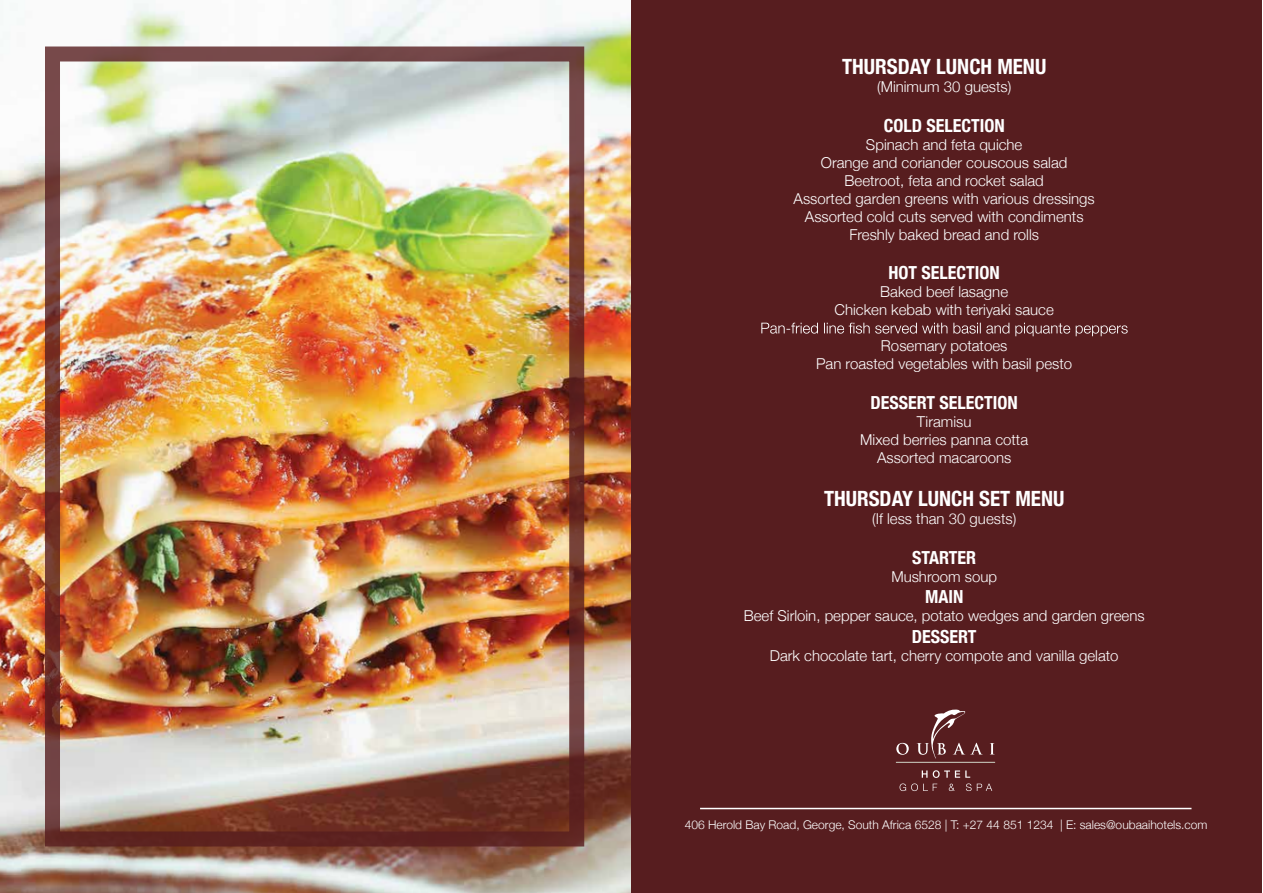
<style>
.page{position:relative;width:1263px;height:893px;background:#fff}
.page>*{position:absolute;margin:0;border:0;box-sizing:border-box;transform-origin:0 0}
.t1{font:700 condensed 21px "Helvetica Neue";color:#fff}
.t2{font:700 condensed 18px "Helvetica Neue";color:#fff}
.t3{font:300 15px/18px "Helvetica Neue";color:#fff;text-align:center}
.t4{font:300 12px "Helvetica Neue";color:#fff}
</style>
<div class="page">
<img style="left:0;top:0;width:631px;height:893px">
<div style="left:631px;top:0;width:630px;height:893px;background:#571d1f"></div>
<div style="left:45px;top:46px;width:539px;height:800px;border:15px solid #571d1f"></div>
<hr style="left:700px;top:808px;width:491px;height:1px;background:#fff">
<svg style="left:977px;top:784px;width:15px;height:7px"></svg>
<svg style="left:899px;top:770px;width:72px;height:21px"></svg>
<svg style="left:896px;top:743px;width:13px;height:12px"></svg>
<svg style="left:990px;top:743px;width:5px;height:11px"></svg>
<div style="left:896px;top:762px;width:99px;height:1px;border:1px solid #bab4a9"></div>
<svg style="left:917px;top:709px;width:66px;height:49px"></svg>
<svg style="left:761px;top:323px;width:367px;height:13px"></svg>
<h1 class="t1" style="left:842px;top:49px;width:206px">THURSDAY LUNCH MENU</h1>
<p class="t3" style="left:877px;top:77px;width:136px">(Minimum 30 guests)</p>
<p class="t2" style="left:884px;top:110px;width:122px">COLD SELECTION</p>
<p class="t3" style="left:794px;top:134px;width:303px">Spinach and feta quiche<br>Orange and coriander couscous salad Beetroot, feta and rocket salad<br>Assorted garden greens with various dressings Assorted cold cuts served with condiments Freshly baked bread and rolls</p>
<p class="t2" style="left:888px;top:258px;width:113px">HOT SELECTION</p>
<p class="t3" style="left:834px;top:282px;width:221px">Baked beef lasagne<br>Chicken kebab with teriyaki sauce</p>
<p class="t3" style="left:816px;top:336px;width:258px">Rosemary potatoes<br>Pan roasted vegetables with basil pesto</p>
<p class="t2" style="left:870px;top:388px;width:149px">DESSERT SELECTION</p>
<p class="t3" style="left:860px;top:412px;width:169px">Tiramisu<br>Mixed berries panna cotta<br>Assorted macaroons</p>
<h1 class="t1" style="left:824px;top:481px;width:242px">THURSDAY LUNCH SET MENU</h1>
<p class="t3" style="left:872px;top:509px;width:146px">(If less than 30 guests)</p>
<p class="t2" style="left:912px;top:542px;width:66px">STARTER</p>
<p class="t3" style="left:891px;top:566px;width:107px">Mushroom soup</p>
<p class="t2" style="left:925px;top:582px;width:40px">MAIN</p>
<p class="t3" style="left:744px;top:606px;width:402px">Beef Sirloin, pepper sauce, potato wedges and garden greens</p>
<p class="t2" style="left:912px;top:622px;width:66px">DESSERT</p>
<p class="t3" style="left:770px;top:646px;width:350px">Dark chocolate tart, cherry compote and vanilla gelato</p>
<p class="t4" style="left:685px;top:815px;width:524px">406 Herold Bay Road, George, South Africa 6528 | T: +27 44 851 1234 | E: sales@oubaaihotels.com</p>
</div>
